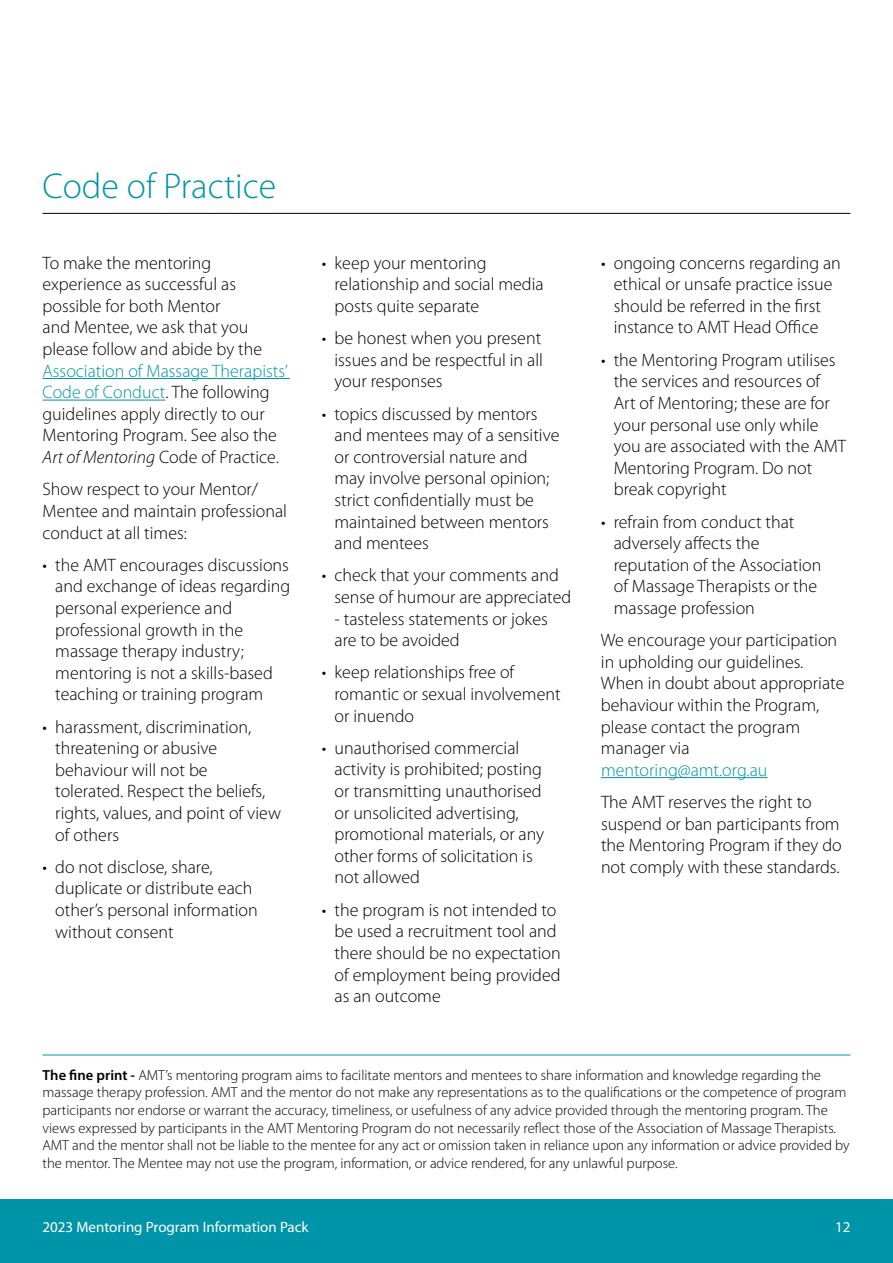
<style>
.page{position:relative;width:893px;height:1263px;background:#fff}
.page>*{position:absolute;margin:0;border:0;box-sizing:border-box;transform-origin:0 0}
.Heading2{font:300 36px "Myriad Pro";color:#0094a9}
.Text{font:300 18px/21.6px "Myriad Pro";color:#000}
.t1{font:15px "Myriad Pro";color:#fff}
.Text_-_terms_and_con{font:300 14.7px/17.5px "Myriad Pro";color:#000}
.s1{color:#0094a9}
.s2{font-style:italic}
.s3{font-weight:600}
</style>
<div class="page">
<hr style="left:43px;top:213px;width:807px;height:1px;background:#000">
<div style="left:0;top:1199px;width:893px;height:64px;background:#0094a9"></div>
<hr style="left:43px;top:378px;width:247px;height:1px;background:#0094a9">
<hr style="left:43px;top:400px;width:122px;height:1px;background:#0094a9">
<hr style="left:601px;top:777px;width:166px;height:1px;background:#0094a9">
<hr style="left:43px;top:1055px;width:807px;height:1px;background:#0094a9">
<h2 class="Heading2" style="left:43px;top:164px;width:235px">Code of Practice</h2>
<p class="Text" style="left:43px;top:252px;width:247px">To make the mentoring experience as successful as possible for both Mentor<br>and Mentee, we ask that you please follow and abide by the<br><span class="s1">Association of Massage Therapists’<br>Code of Conduct</span>. The following guidelines apply directly to our<br>Mentoring Program. See also the<br><span class="s2">Art of Mentoring</span> Code of Practice.</p>
<p class="Text" style="left:43px;top:478px;width:246px">Show respect to your Mentor/<br>Mentee and maintain professional conduct at all times:</p>
<p class="Text" style="left:55px;top:554px;width:237px;text-indent:-13px">• the AMT encourages discussions and exchange of ideas regarding personal experience and professional growth in the massage therapy industry; mentoring is not a skills-based teaching or training program</p>
<p class="Text" style="left:55px;top:716px;width:227px;text-indent:-13px">• harassment, discrimination, threatening or abusive behaviour will not be<br>tolerated. Respect the beliefs, rights, values, and point of view of others</p>
<p class="Text" style="left:55px;top:856px;width:204px;text-indent:-13px">• do not disclose, share, duplicate or distribute each other’s personal information without consent</p>
<p class="Text" style="left:334px;top:252px;width:211px;text-indent:-13px">• keep your mentoring relationship and social media posts quite separate</p>
<p class="Text" style="left:334px;top:327px;width:210px;text-align:justify;text-indent:-13px">• be honest when you present issues and be respectful in all your responses</p>
<p class="Text" style="left:334px;top:403px;width:226px;text-indent:-13px">• topics discussed by mentors and mentees may of a sensitive or controversial nature and may involve personal opinion; strict confidentially must be maintained between mentors and mentees</p>
<p class="Text" style="left:334px;top:564px;width:238px;text-indent:-13px">• check that your comments and sense of humour are appreciated</p>
<p class="Text" style="left:334px;top:608px;width:215px">- tasteless statements or jokes are to be avoided</p>
<p class="Text" style="left:334px;top:661px;width:228px;text-indent:-13px">• keep relationships free of romantic or sexual involvement or inuendo</p>
<p class="Text" style="left:334px;top:737px;width:211px;text-indent:-13px">• unauthorised commercial activity is prohibited; posting or transmitting unauthorised or unsolicited advertising, promotional materials, or any other forms of solicitation is not allowed</p>
<p class="Text" style="left:334px;top:899px;width:228px;text-indent:-13px">• the program is not intended to be used a recruitment tool and there should be no expectation of employment being provided as an outcome</p>
<p class="Text" style="left:601px;top:252px;width:241px;text-align:center">• ongoing concerns regarding an ethical or unsafe practice issue should be referred in the first instance to AMT Head Office</p>
<p class="Text" style="left:614px;top:349px;width:234px;text-indent:-13px">• the Mentoring Program utilises the services and resources of<br>Art of Mentoring; these are for your personal use only while you are associated with the AMT<br>Mentoring Program. Do not break copyright</p>
<p class="Text" style="left:614px;top:511px;width:209px;text-indent:-13px">• refrain from conduct that adversely affects the reputation of the Association of Massage Therapists or the massage profession</p>
<p class="Text" style="left:601px;top:629px;width:245px">We encourage your participation in upholding our guidelines.<br>When in doubt about appropriate behaviour within the Program, please contact the program manager via <span class="s1">mentoring@amt.org.au</span></p>
<p class="Text" style="left:601px;top:791px;width:242px">The AMT reserves the right to suspend or ban participants from the Mentoring Program if they do not comply with these standards.</p>
<p class="Text_-_terms_and_con" style="left:43px;top:1066px;width:809px"><span class="s3">The fine print -</span> AMT’s mentoring program aims to facilitate mentors and mentees to share information and knowledge regarding the massage therapy profession. AMT and the mentor do not make any representations as to the qualifications or the competence of program participants nor endorse or warrant the accuracy, timeliness, or usefulness of any advice provided through the mentoring program. The views expressed by participants in the AMT Mentoring Program do not necessarily reflect those of the Association of Massage Therapists.<br>AMT and the mentor shall not be liable to the mentee for any act or omission taken in reliance upon any information or advice provided by the mentor. The Mentee may not use the program, information, or advice rendered, for any unlawful purpose.</p>
<p class="t1" style="left:43px;top:1217px;width:268px">2023 Mentoring Program Information Pack</p>
<p class="t1" style="left:835px;top:1217px;width:17px">12</p>
</div>
